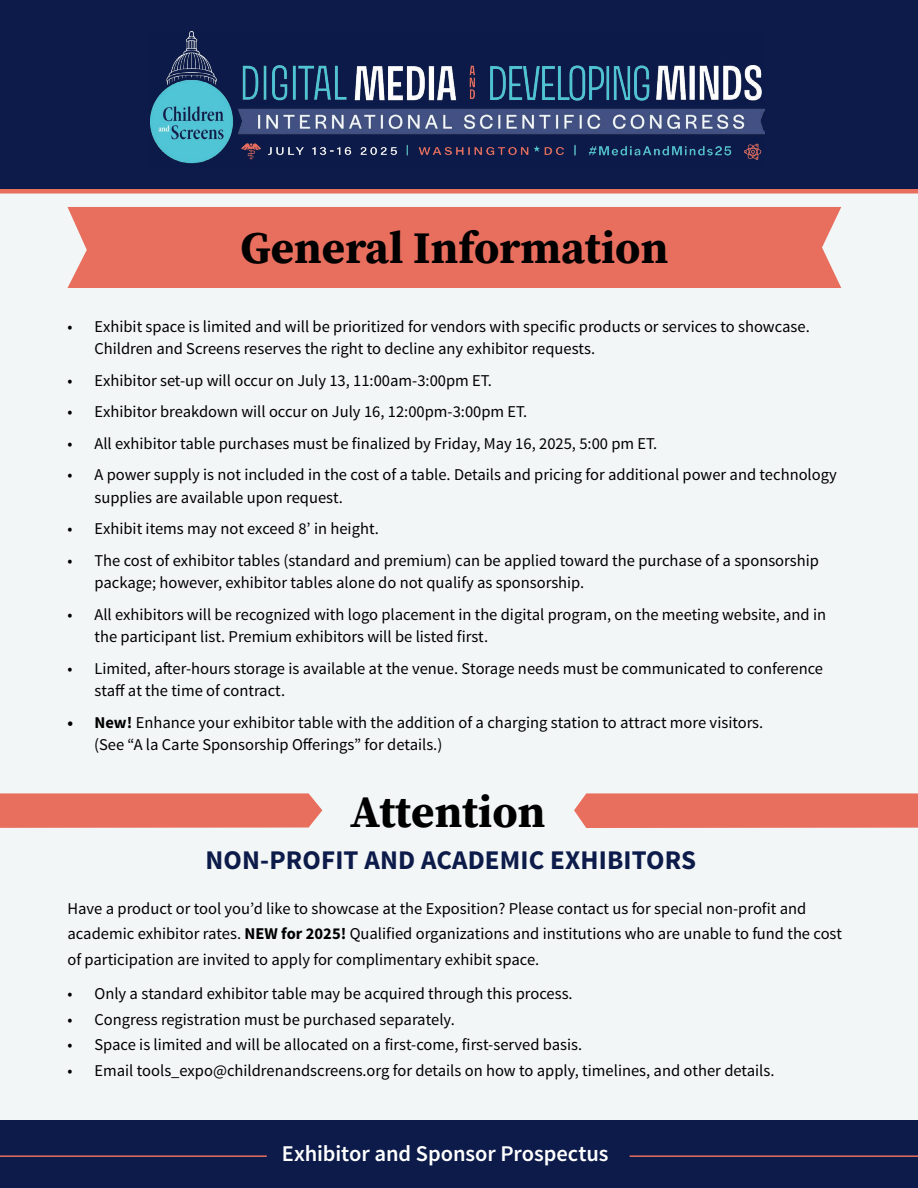
<style>
.page{position:relative;width:918px;height:1188px;background:#fff}
.page>*{position:absolute;margin:0;border:0;box-sizing:border-box;transform-origin:0 0}
.t1{font:45px "Source Serif Variable";color:#000}
.t2{font:700 27px "Source Sans Pro";letter-spacing:.005em;color:#0d1b4a}
.t3{font:600 22.5px "Source Sans Pro";letter-spacing:-.005em;color:#fff}
.t4{font:16.5px/22.5px "Source Sans Pro";color:#000}
.s1{font-weight:700}
</style>
<div class="page">
<div style="left:0;top:0;width:918px;height:225px;background:#0d1b4a"></div>
<div style="left:0;top:189px;width:918px;height:931px;background:#f2f6f6"></div>
<img style="left:150px;top:32px;width:615px;height:132px">
<div style="left:68px;top:207px;width:773px;height:81px;background:#e86e5e"></div>
<svg style="left:574px;top:793px;width:344px;height:35px;background:#e87263"></svg>
<svg style="left:0;top:793px;width:322px;height:35px;background:#e87364"></svg>
<div style="left:0;top:1120px;width:918px;height:68px;background:#0d1b4a"></div>
<hr style="left:630px;top:1155px;width:288px;height:2px;background:#e86e5e">
<hr style="left:0;top:1155px;width:267px;height:2px;background:#e86e5e">
<h1 class="t1" style="left:240px;top:218px;width:430px">General Information</h1>
<p class="t4" style="left:94px;top:315px;width:717px;text-indent:-27px">• Exhibit space is limited and will be prioritized for vendors with specific products or services to showcase.<br>Children and Screens reserves the right to decline any exhibitor requests.</p>
<p class="t4" style="left:68px;top:369px;width:426px">• Exhibitor set-up will occur on July 13, 11:00am-3:00pm ET.</p>
<p class="t4" style="left:68px;top:401px;width:461px">• Exhibitor breakdown will occur on July 16, 12:00pm-3:00pm ET.</p>
<p class="t4" style="left:68px;top:432px;width:591px">• All exhibitor table purchases must be finalized by Friday, May 16, 2025, 5:00 pm ET.</p>
<p class="t4" style="left:94px;top:464px;width:744px;text-indent:-27px">• A power supply is not included in the cost of a table. Details and pricing for additional power and technology supplies are available upon request.</p>
<p class="t4" style="left:68px;top:518px;width:313px">• Exhibit items may not exceed 8’ in height.</p>
<p class="t4" style="left:94px;top:549px;width:726px;text-indent:-27px">• The cost of exhibitor tables (standard and premium) can be applied toward the purchase of a sponsorship package; however, exhibitor tables alone do not qualify as sponsorship.</p>
<p class="t4" style="left:94px;top:603px;width:733px;text-indent:-27px">• All exhibitors will be recognized with logo placement in the digital program, on the meeting website, and in the participant list. Premium exhibitors will be listed first.</p>
<p class="t4" style="left:94px;top:657px;width:730px;text-indent:-27px">• Limited, after-hours storage is available at the venue. Storage needs must be communicated to conference staff at the time of contract.</p>
<p class="t4" style="left:94px;top:711px;width:671px;text-indent:-27px"><span class="s1">• New!</span> Enhance your exhibitor table with the addition of a charging station to attract more visitors. (See “A la Carte Sponsorship Offerings” for details.)</p>
<h1 class="t1" style="left:350px;top:782px;width:197px">Attention</h1>
<h2 class="t2" style="left:206px;top:843px;width:492px">NON-PROFIT AND ACADEMIC EXHIBITORS</h2>
<p class="t4" style="left:68px;top:896px;width:776px;line-height:25.5px">Have a product or tool you’d like to showcase at the Exposition? Please contact us for special non-profit and academic exhibitor rates. <span class="s1">NEW for 2025!</span> Qualified organizations and institutions who are unable to fund the cost of participation are invited to apply for complimentary exhibit space.</p>
<p class="t4" style="left:68px;top:983px;width:507px">• Only a standard exhibitor table may be acquired through this process.</p>
<p class="t4" style="left:68px;top:1008px;width:389px">• Congress registration must be purchased separately.</p>
<p class="t4" style="left:68px;top:1034px;width:516px">• Space is limited and will be allocated on a first-come, first-served basis.</p>
<p class="t4" style="left:68px;top:1059px;width:708px">• Email tools_expo@childrenandscreens.org for details on how to apply, timelines, and other details.</p>
<h3 class="t3" style="left:282px;top:1139px;width:328px">Exhibitor and Sponsor Prospectus</h3>
</div>
